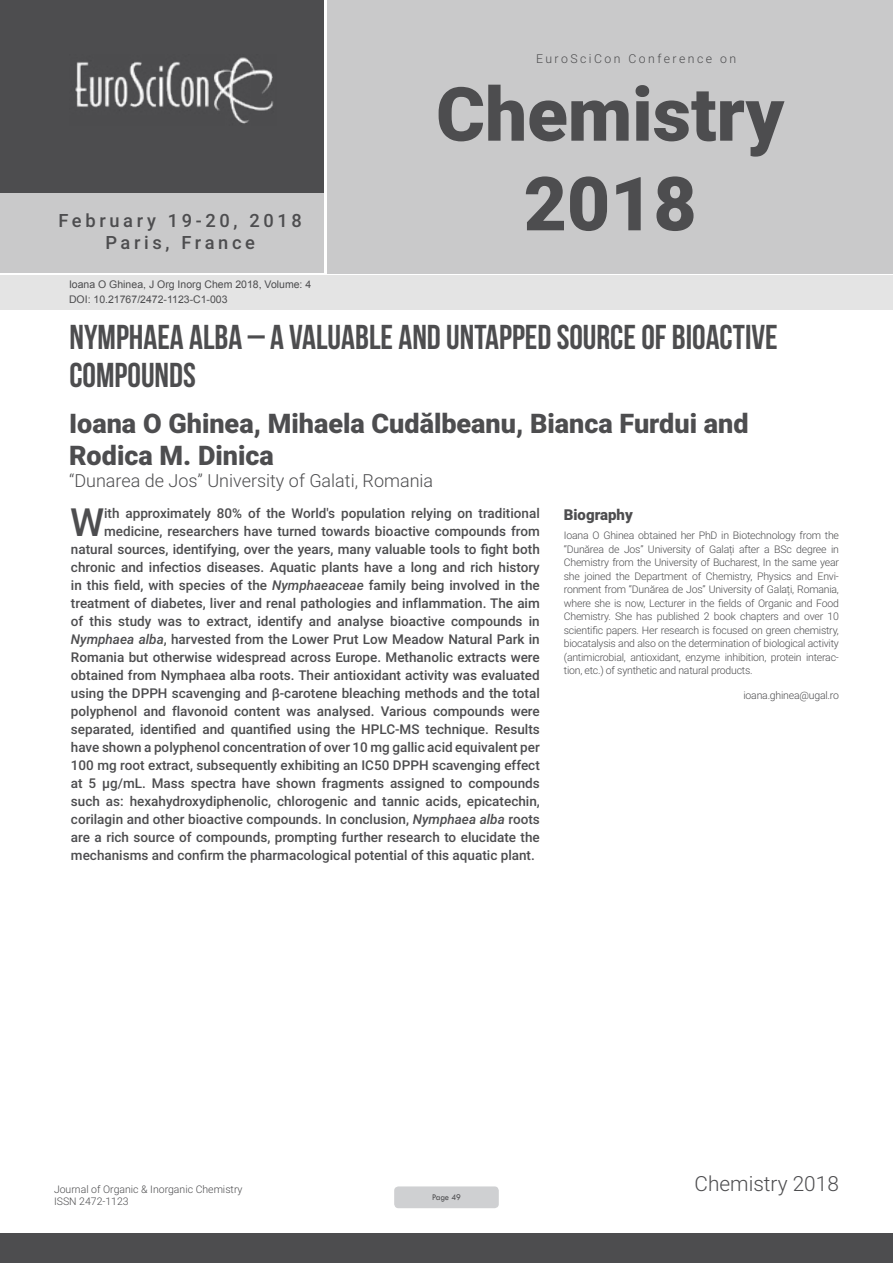
<style>
.page{position:relative;width:893px;height:1263px;background:#fff}
.page>*{position:absolute;margin:0;border:0;box-sizing:border-box;transform-origin:0 0}
.t1{font:900 74.7px/89.6px "Roboto";color:#4d4d4f;text-align:center}
.t2{font:500 38.85px "Roboto";color:#4d4d4f}
.t3{font:34.5px/38px "Bebas Neue";color:#4d4d4f}
.t4{font:900 27px/32.4px "Roboto";color:#4d4d4f}
.t5{font:300 20.85px "Roboto";color:#4d4d4f}
.t6{font:500 18.3px/21.9px "Roboto";letter-spacing:.2em;color:#4d4d4f;text-align:center}
.t7{font:300 18px "Roboto";color:#4d4d4f}
.t8{font:900 15px "Roboto";color:#4d4d4f}
.t9{font:500 13.5px "Roboto";color:#4d4d4f}
.t10{font:300 12.3px "Roboto";letter-spacing:.2em;color:#4d4d4f}
.t11{font:300 10.5px/13.5px "Roboto";letter-spacing:-.02em;color:#4d4d4f;text-align:justify}
.t12{font:10.5px/14.4px "Arial";color:#4d4d4f}
.t13{font:300 10.5px "Roboto";color:#4d4d4f}
.t14{font:9px "Tw Cen";letter-spacing:-.02em;color:#4d4d4f;scale:.95 1}
.s1{font-style:italic}
</style>
<div class="page">
<div style="left:0;top:0;width:323px;height:193px;background:#4d4d4f"></div>
<div style="left:1px;top:193px;width:323px;height:80px;background:#c9c9ca"></div>
<div style="left:327px;top:0;width:566px;height:273px;background:#c9c9ca"></div>
<img style="left:75px;top:57px;width:199px;height:67px">
<div style="left:0;top:1233px;width:893px;height:30px;background:#4d4d4f"></div>
<div style="left:1px;top:275px;width:892px;height:35px;background:#e4e4e4"></div>
<div style="left:394px;top:1186px;width:105px;height:22px;background:#cfd0d2;border-radius:4px"></div>
<h3 class="t6" style="left:58px;top:209px;width:245px">February 19-20, 2018<br>Paris, France</h3>
<p class="t12" style="left:69px;top:278px;width:244px">Ioana O Ghinea, J Org Inorg Chem 2018, Volume: 4<br>DOI: 10.21767/2472-1123-C1-003</p>
<p class="t10" style="left:536px;top:50px;width:201px">EuroSciCon Conference on</p>
<h1 class="t1" style="left:436px;top:67px;width:350px">Chemistry<br>2018</h1>
<h3 class="t3" style="left:69px;top:318px;width:710px">NYMPHAEA ALBA – A VALUABLE AND UNTAPPED SOURCE OF BIOACTIVE<br>COMPOUNDS</h3>
<h3 class="t4" style="left:69px;top:406px;width:681px">Ioana O Ghinea, Mihaela Cudălbeanu, Bianca Furdui and<br>Rodica M. Dinica</h3>
<h3 class="t7" style="left:69px;top:468px;width:366px">“Dunarea de Jos” University of Galati, Romania</h3>
<h2 class="t2" style="left:70px;top:495px;width:36px">W</h2>
<p class="t9" style="left:104px;top:504px;width:437px">ith approximately 80% of the World's population relying on traditional</p>
<p class="t9" style="left:104px;top:522px;width:437px">medicine, researchers have turned towards bioactive compounds from</p>
<p class="t9" style="left:71px;top:540px;width:470px">natural sources, identifying, over the years, many valuable tools to fight both</p>
<p class="t9" style="left:71px;top:558px;width:470px">chronic and infectios diseases. Aquatic plants have a long and rich history</p>
<p class="t9" style="left:71px;top:576px;width:470px">in this field, with species of the <span class="s1">Nymphaeaceae</span> family being involved in the</p>
<p class="t9" style="left:71px;top:594px;width:470px">treatment of diabetes, liver and renal pathologies and inflammation. The aim</p>
<p class="t9" style="left:71px;top:612px;width:470px">of this study was to extract, identify and analyse bioactive compounds in</p>
<p class="t9" style="left:71px;top:630px;width:470px"><span class="s1">Nymphaea alba</span>, harvested from the Lower Prut Low Meadow Natural Park in</p>
<p class="t9" style="left:71px;top:648px;width:470px">Romania but otherwise widespread across Europe. Methanolic extracts were</p>
<p class="t9" style="left:71px;top:666px;width:470px">obtained from Nymphaea alba roots. Their antioxidant activity was evaluated</p>
<p class="t9" style="left:71px;top:684px;width:470px">using the DPPH scavenging and β-carotene bleaching methods and the total</p>
<p class="t9" style="left:71px;top:702px;width:470px">polyphenol and flavonoid content was analysed. Various compounds were</p>
<p class="t9" style="left:71px;top:720px;width:470px">separated, identified and quantified using the HPLC-MS technique. Results</p>
<p class="t9" style="left:71px;top:738px;width:470px">have shown a polyphenol concentration of over 10 mg gallic acid equivalent per</p>
<p class="t9" style="left:71px;top:756px;width:470px">100 mg root extract, subsequently exhibiting an IC50 DPPH scavenging effect</p>
<p class="t9" style="left:71px;top:774px;width:470px">at 5 µg/mL. Mass spectra have shown fragments assigned to compounds</p>
<p class="t9" style="left:71px;top:792px;width:470px">such as: hexahydroxydiphenolic, chlorogenic and tannic acids, epicatechin,</p>
<p class="t9" style="left:71px;top:810px;width:470px">corilagin and other bioactive compounds. In conclusion, <span class="s1">Nymphaea alba</span> roots</p>
<p class="t9" style="left:71px;top:828px;width:470px">are a rich source of compounds, prompting further research to elucidate the</p>
<p class="t9" style="left:71px;top:846px;width:465px">mechanisms and confirm the pharmacological potential of this aquatic plant.</p>
<p class="t8" style="left:564px;top:504px;width:70px">Biography</p>
<p class="t11" style="left:564px;top:528px;width:277px">Ioana O Ghinea obtained her PhD in Biotechnology from the “Dunărea de Jos” University of Galați after a BSc degree in Chemistry from the University of Bucharest, In the same year she joined the Department of Chemistry, Physics and Envi&shy;ronment from “Dunărea de Jos” University of Galați, Romania, where she is now, Lecturer in the fields of Organic and Food Chemistry. She has published 2 book chapters and over 10 scientific papers. Her research is focused on green chemistry, biocatalysis and also on the determination of biological activity (antimicrobial, antioxidant, enzyme inhibition, protein interac&shy;tion, etc.) of synthetic and natural products.</p>
<p class="t11" style="left:743px;top:688px;width:97px">ioana.ghinea@ugal.ro</p>
<p class="t13" style="left:54px;top:1181px;width:190px">Journal of Organic &amp; Inorganic Chemistry</p>
<h3 class="t5" style="left:695px;top:1169px;width:146px">Chemistry 2018</h3>
<p class="t13" style="left:54px;top:1194px;width:76px">ISSN 2472-1123</p>
<p class="t14" style="left:432px;top:1192px;width:32px">Page 49</p>
</div>
